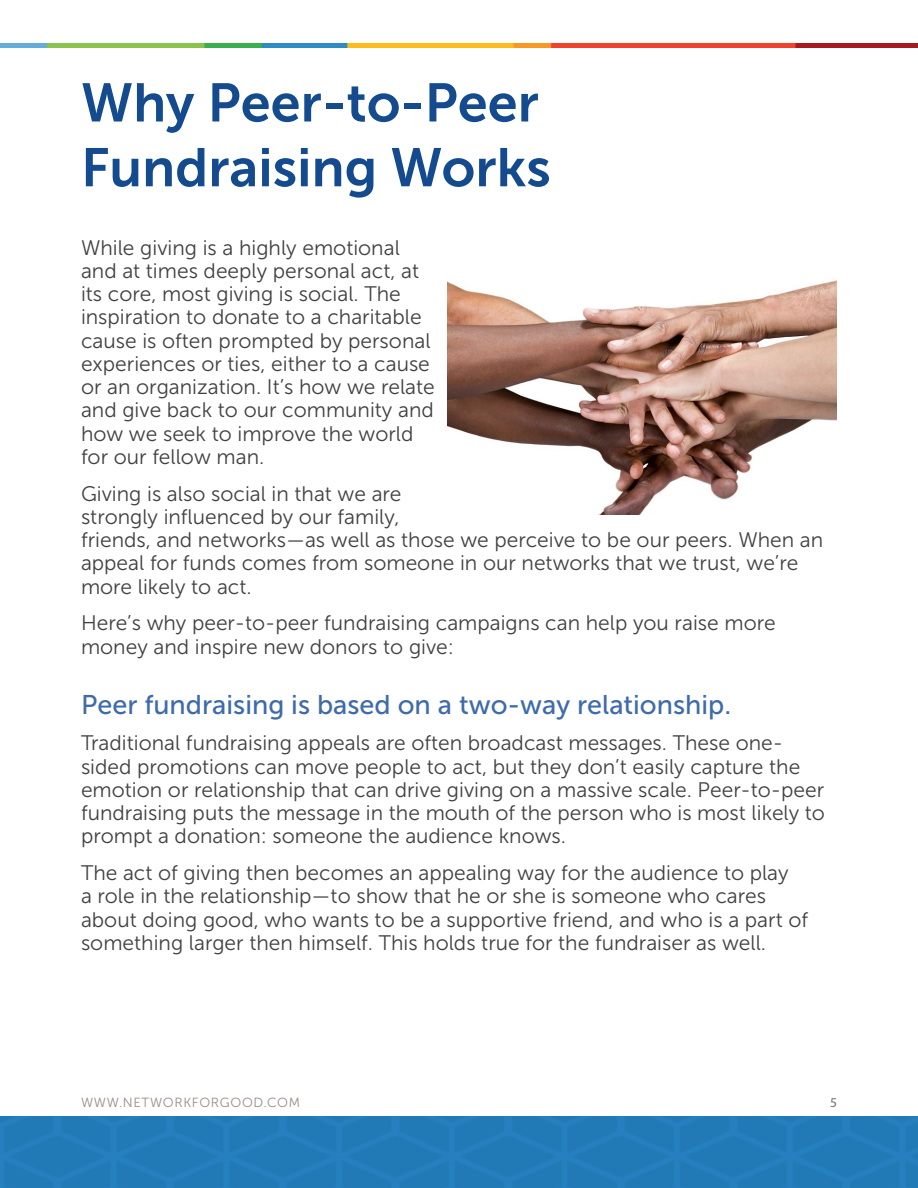
<style>
.page{position:relative;width:918px;height:1188px;background:#fff}
.page>*{position:absolute;margin:0;border:0;box-sizing:border-box;transform-origin:0 0}
.t1{font:54px/64.8px "Museo Sans 700";color:#144a8e}
.t2{font:27px "Museo Sans 500";color:#3e6baa}
.t3{font:21px/23.2px "Museo Sans 300";color:#414042}
.t4{font:13.5px "Myriad Pro";color:#6d6e71}
.t5{font:13.2px "Museo Sans 300";letter-spacing:.05em;color:#988a86}
</style>
<div class="page">
<img style="left:0;top:44px;width:918px;height:4px">
<img style="left:0;top:1117px;width:918px;height:71px">
<img style="left:447px;top:280px;width:390px;height:234px">
<h1 class="t1" style="left:81px;top:70px;width:471px">Why Peer-to-Peer<br>Fundraising Works</h1>
<p class="t3" style="left:81px;top:236px;width:355px">While giving is a highly emotional and at times deeply personal act, at its core, most giving is social. The inspiration to donate to a charitable cause is often prompted by personal experiences or ties, either to a cause or an organization. It’s how we relate and give back to our community and how we seek to improve the world for our fellow man.</p>
<p class="t3" style="left:81px;top:482px;width:744px">Giving is also social in that we are<br>strongly influenced by our family,<br>friends, and networks—as well as those we perceive to be our peers. When an appeal for funds comes from someone in our networks that we trust, we’re more likely to act.</p>
<p class="t3" style="left:81px;top:612px;width:696px">Here’s why peer-to-peer fundraising campaigns can help you raise more money and inspire new donors to give:</p>
<p class="t2" style="left:81px;top:689px;width:652px">Peer fundraising is based on a two-way relationship.</p>
<p class="t3" style="left:81px;top:732px;width:746px">Traditional fundraising appeals are often broadcast messages. These one&shy;sided promotions can move people to act, but they don’t easily capture the emotion or relationship that can drive giving on a massive scale. Peer-to-peer fundraising puts the message in the mouth of the person who is most likely to prompt a donation: someone the audience knows.</p>
<p class="t3" style="left:81px;top:861px;width:729px">The act of giving then becomes an appealing way for the audience to play<br>a role in the relationship—to show that he or she is someone who cares about doing good, who wants to be a supportive friend, and who is a part of something larger then himself. This holds true for the fundraiser as well.</p>
<p class="t5" style="left:81px;top:1095px;width:221px">WWW.NETWORKFORGOOD.COM</p>
<p class="t4" style="left:830px;top:1094px;width:8px">5</p>
</div>
